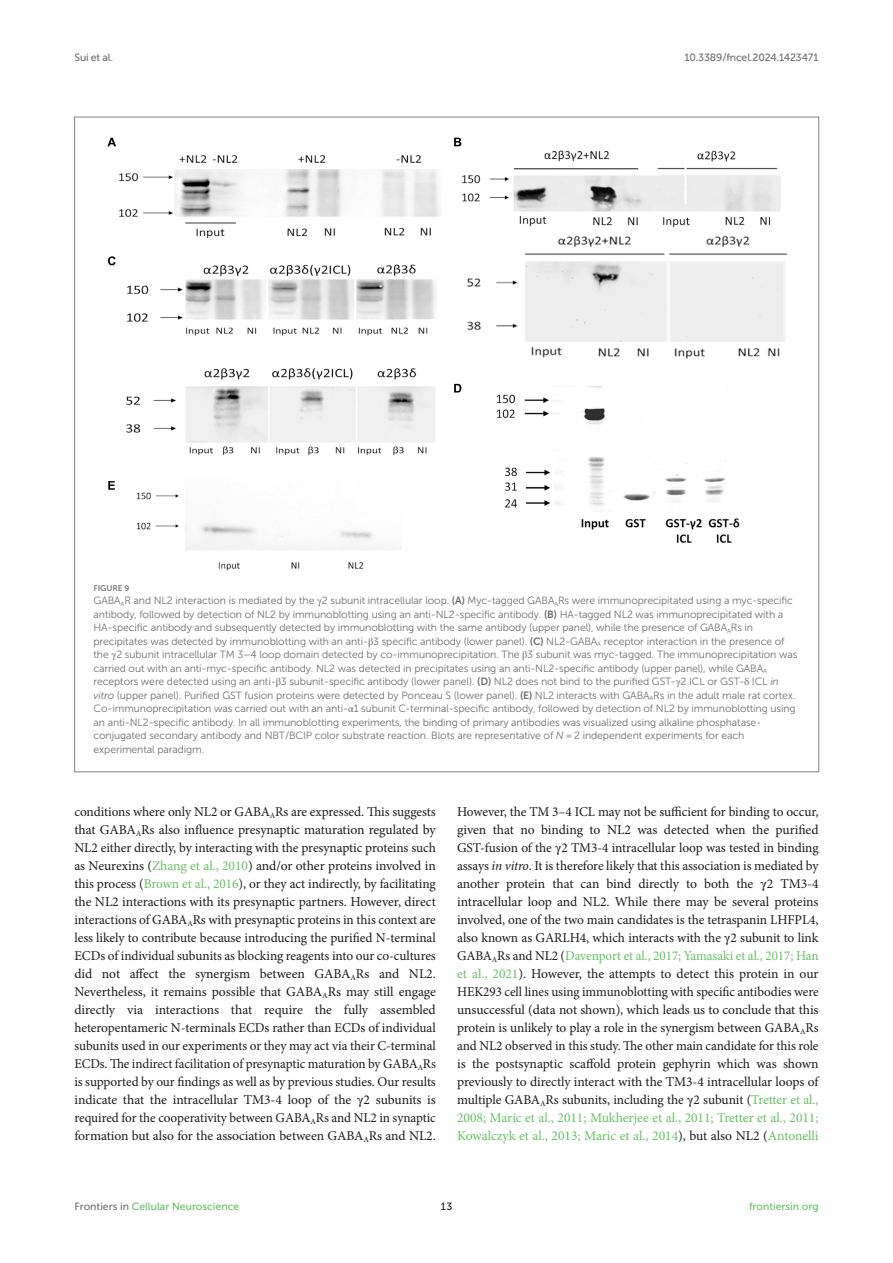
<style>
.page{position:relative;width:893px;height:1263px;background:#fff}
.page>*{position:absolute;margin:0;border:0;box-sizing:border-box;transform-origin:0 0}
.TEXT{font:13.5px/18px "Minion Pro";letter-spacing:-.005em;color:#1b1c1b;text-align:justify}
.FIG_LEG{font:10.5px/13.5px "Museo Sans 300";letter-spacing:-.01em;color:#706f70}
.t1{font:10.5px "Museo Sans 500";color:#65c161}
.t2{font:10.5px "Museo Sans 500";letter-spacing:-.015em;color:#706f70}
.t3{font:10.5px "Museo Sans 500";color:#1b1c1b}
.FIG_HD{font:8.25px "Museo Sans 700";letter-spacing:-.01em;color:#7e7f7f}
.s1{font-family:"STIX General"}
.s2{font-family:"Museo Sans 700"}
.s3{font-style:italic}
.s4{color:#65c161}
.s5{color:#706f70}
</style>
<div class="page">
<img style="left:107px;top:137px;width:681px;height:434px">
<p class="t2" style="left:74px;top:51px;width:40px">Sui et al.</p>
<p class="t2" style="left:684px;top:51px;width:135px">10.3389/fncel.2024.1423471</p>
<p class="FIG_HD" style="left:94px;top:583px;width:37px">FIGURE 9</p>
<p class="FIG_LEG" style="left:94px;top:594px;width:705px">GABA<sub>A</sub>R and NL2 interaction is mediated by the <span class="s1">γ</span>2 subunit intracellular loop. <span class="s2">(A)</span> Myc-tagged GABA<sub>A</sub>Rs were immunoprecipitated using a myc-specific antibody, followed by detection of NL2 by immunoblotting using an anti-NL2-specific antibody. <span class="s2">(B)</span> HA-tagged NL2 was immunoprecipitated with a HA-specific antibody and subsequently detected by immunoblotting with the same antibody (upper panel), while the presence of GABA<sub>A</sub>Rs in precipitates was detected by immunoblotting with an anti-<span class="s1">β</span>3 specific antibody (lower panel). <span class="s2">(C)</span> NL2-GABA<sub>A</sub> receptor interaction in the presence of the <span class="s1">γ</span>2 subunit intracellular TM 3–4 loop domain detected by co-immunoprecipitation. The <span class="s1">β</span>3 subunit was myc-tagged. The immunoprecipitation was carried out with an anti-myc-specific antibody. NL2 was detected in precipitates using an anti-NL2-specific antibody (upper panel), while GABA<sub>A </sub>receptors were detected using an anti-<span class="s1">β</span>3 subunit-specific antibody (lower panel). <span class="s2">(D)</span> NL2 does not bind to the purified GST-<span class="s1">γ</span>2 ICL or GST-<span class="s1">δ</span> ICL <span class="s3">in vitro</span> (upper panel). Purified GST fusion proteins were detected by Ponceau S (lower panel). <span class="s2">(E)</span> NL2 interacts with GABA<sub>A</sub>Rs in the adult male rat cortex.<br>Co-immunoprecipitation was carried out with an anti-<span class="s1">α</span>1 subunit C-terminal-specific antibody, followed by detection of NL2 by immunoblotting using an anti-NL2-specific antibody. In all immunoblotting experiments, the binding of primary antibodies was visualized using alkaline phosphatase&shy;conjugated secondary antibody and NBT/BCIP color substrate reaction. Blots are representative of <span class="s3">N</span> = 2 independent experiments for each experimental paradigm.</p>
<p class="TEXT" style="left:74px;top:803px;width:363px">conditions where only NL2 or GABA<sub>A</sub>Rs are expressed. This suggests that GABA<sub>A</sub>Rs also influence presynaptic maturation regulated by NL2 either directly, by interacting with the presynaptic proteins such as Neurexins (<span class="s4">Zhang et al., 2010</span>) and/or other proteins involved in this process (<span class="s4">Brown et al., 2016</span>), or they act indirectly, by facilitating the NL2 interactions with its presynaptic partners. However, direct interactions of GABA<sub>A</sub>Rs with presynaptic proteins in this context are less likely to contribute because introducing the purified N-terminal ECDs of individual subunits as blocking reagents into our co-cultures did not affect the synergism between GABA<sub>A</sub>Rs and NL2.<br>Nevertheless, it remains possible that GABA<sub>A</sub>Rs may still engage directly via interactions that require the fully assembled heteropentameric N-terminals ECDs rather than ECDs of individual subunits used in our experiments or they may act via their C-terminal ECDs. The indirect facilitation of presynaptic maturation by GABA<sub>A</sub>Rs is supported by our findings as well as by previous studies. Our results indicate that the intracellular TM3-4 loop of the <span class="s1">γ</span>2 subunits is required for the cooperativity between GABA<sub>A</sub>Rs and NL2 in synaptic formation but also for the association between GABA<sub>A</sub>Rs and NL2.</p>
<p class="TEXT" style="left:457px;top:803px;width:363px">However, the TM 3–4 ICL may not be sufficient for binding to occur, given that no binding to NL2 was detected when the purified GST-fusion of the <span class="s1">γ</span>2 TM3-4 intracellular loop was tested in binding assays <span class="s3">in vitro</span>. It is therefore likely that this association is mediated by another protein that can bind directly to both the <span class="s1">γ</span>2 TM3-4 intracellular loop and NL2. While there may be several proteins involved, one of the two main candidates is the tetraspanin LHFPL4, also known as GARLH4, which interacts with the <span class="s1">γ</span>2 subunit to link GABA<sub>A</sub>Rs and NL2 (<span class="s4">Davenport et al., 2017; Yamasaki et al., 2017; Han et al., 2021</span>). However, the attempts to detect this protein in our HEK293 cell lines using immunoblotting with specific antibodies were unsuccessful (data not shown), which leads us to conclude that this protein is unlikely to play a role in the synergism between GABA<sub>A</sub>Rs and NL2 observed in this study. The other main candidate for this role is the postsynaptic scaffold protein gephyrin which was shown previously to directly interact with the TM3-4 intracellular loops of multiple GABA<sub>A</sub>Rs subunits, including the <span class="s1">γ</span>2 subunit (<span class="s4">Tretter et al., 2008; Maric et al., 2011; Mukherjee et al., 2011; Tretter et al., 2011; Kowalczyk et al., 2013; Maric et al., 2014</span>), but also NL2 (<span class="s4">Antonelli</span></p>
<p class="t1" style="left:74px;top:1200px;width:166px"><span class="s5">Frontiers in</span> Cellular Neuroscience</p>
<p class="t3" style="left:441px;top:1200px;width:13px">13</p>
<p class="t1" style="left:749px;top:1200px;width:71px">frontiersin.org</p>
</div>
